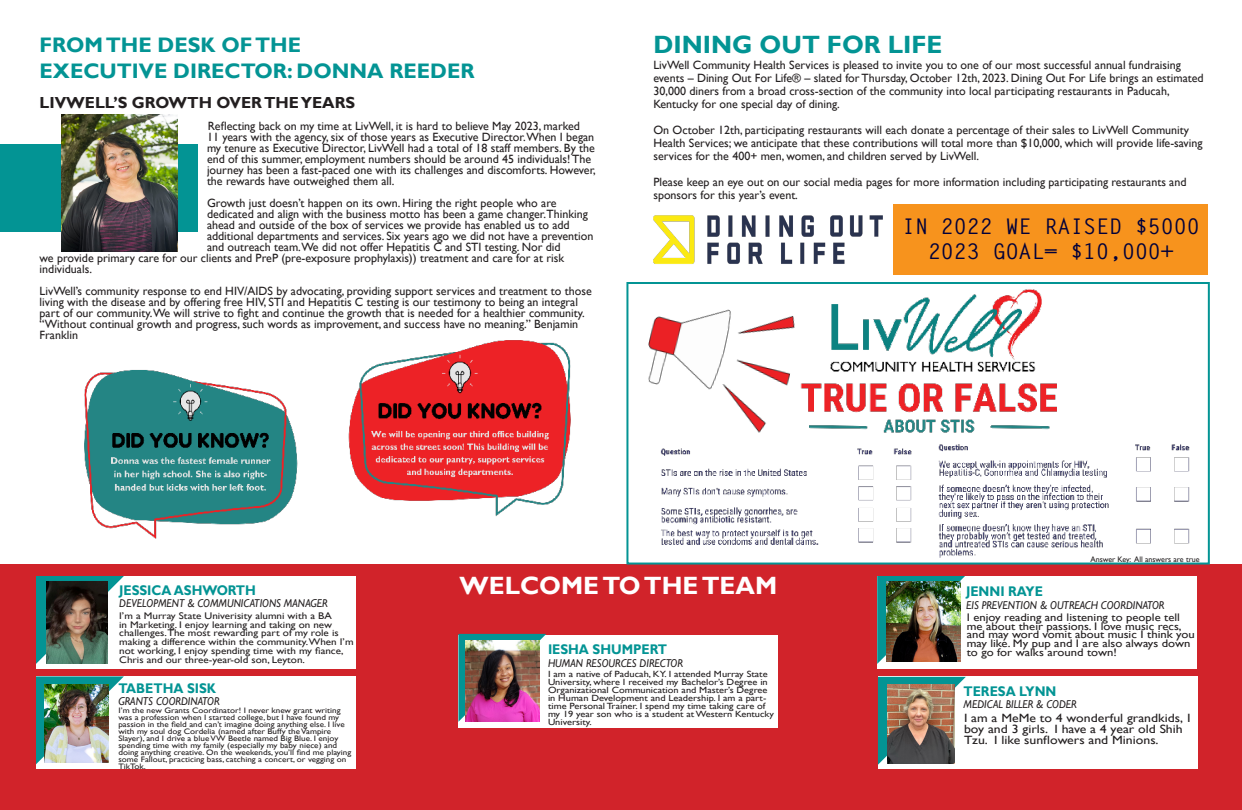
<style>
.page{position:relative;width:1242px;height:810px;background:#fff}
.page>*{position:absolute;margin:0;border:0;box-sizing:border-box;transform-origin:0 0}
.t1{font:700 25px "Gill Sans";color:#039494}
.t2{font:700 25px "Gill Sans";color:#fff}
.t3{font:700 21.6px "Letter Gothic Std";color:#01003a}
.t4{font:700 21px/25.2px "Gill Sans";color:#039494}
.t5{font:700 16px "Gill Sans";color:#231f20}
.t6{font:700 14px "Gill Sans";color:#039494;scale:.92 1}
.t7{font:12px/11px "Gill Sans";color:#231f20}
.t8{font:12px/11px "Gill Sans";color:#231f20;scale:1.15 1}
.t9{font:italic 11.4px "Gill Sans";color:#231f20;scale:.92 1}
.t10{font:11px/8.9px "Gill Sans";color:#231f20;scale:1.15 1}
.t11{font:9.6px/8.9px "Gill Sans";color:#231f20;scale:1.15 1}
.t12{font:9px/8px "Gill Sans";color:#231f20;scale:1.15 1}
.t13{font:8px "Gill Sans";color:#231f20}
.t14{font:7.9px/7px "Gill Sans";color:#231f20;scale:1.15 1}
</style>
<div class="page">
<div style="left:0;top:144px;width:198px;height:87px;background:#039494"></div>
<div style="left:0;top:565px;width:1242px;height:245px;background:#d1232a"></div>
<div style="left:36px;top:576px;width:320px;height:93px;background:#fff"></div>
<svg style="left:36px;top:576px;width:88px;height:88px"></svg>
<div style="left:893px;top:204px;width:315px;height:71px;background:#f7931d"></div>
<img style="left:61px;top:115px;width:117px;height:137px">
<img style="left:653px;top:215px;width:230px;height:49px">
<img style="left:323px;top:340px;width:275px;height:225px">
<img style="left:84px;top:370px;width:214px;height:169px">
<div style="left:36px;top:676px;width:319px;height:93px;background:#fff"></div>
<svg style="left:36px;top:676px;width:88px;height:88px"></svg>
<img style="left:45px;top:685px;width:63px;height:77px">
<div style="left:458px;top:635px;width:320px;height:92px;background:#fff"></div>
<div style="left:878px;top:576px;width:319px;height:93px;background:#fff"></div>
<div style="left:878px;top:676px;width:320px;height:93px;background:#fff"></div>
<svg style="left:458px;top:634px;width:88px;height:88px"></svg>
<svg style="left:877px;top:577px;width:87px;height:87px"></svg>
<svg style="left:878px;top:677px;width:88px;height:88px"></svg>
<img style="left:887px;top:581px;width:74px;height:80px">
<img style="left:887px;top:685px;width:68px;height:78px">
<img style="left:465px;top:640px;width:75px;height:82px">
<img style="left:617px;top:282px;width:597px;height:295px">
<img style="left:46px;top:582px;width:61px;height:82px">
<p class="t4" style="left:40px;top:33px;width:437px">FROM THE DESK OF THE<br>EXECUTIVE DIRECTOR: DONNA REEDER</p>
<p class="t5" style="left:40px;top:92px;width:317px">LIVWELL’S GROWTH OVER THE YEARS</p>
<p class="t7" style="left:207px;top:120px;width:390px">Reflecting back on my time at LivWell, it is hard to believe May 2023, marked<br>11 years with the agency, six of those years as Executive Director.When I began my tenure as Executive Director, LivWell had a total of 18 staff members. By the end of this summer, employment numbers should be around 45 individuals! The journey has been a fast-paced one with its challenges and discomforts. However, the rewards have outweighed them all.</p>
<p class="t7" style="left:207px;top:197px;width:351px">Growth just doesn’t happen on its own. Hiring the right people who are</p>
<p class="t7" style="left:207px;top:208px;width:383px">dedicated and align with the business motto has been a game changer.Thinking</p>
<p class="t7" style="left:207px;top:219px;width:364px">ahead and outside of the box of services we provide has enabled us to add</p>
<p class="t7" style="left:207px;top:230px;width:388px">additional departments and services. Six years ago we did not have a prevention</p>
<p class="t7" style="left:207px;top:241px;width:355px">and outreach team.We did not offer Hepatitis C and STI testing. Nor did</p>
<p class="t7" style="left:40px;top:252px;width:526px">we provide primary care for our clients and PreP (pre-exposure prophylaxis)) treatment and care for at risk</p>
<p class="t7" style="left:40px;top:263px;width:54px">individuals.</p>
<p class="t7" style="left:40px;top:285px;width:554px">LivWell’s community response to end HIV/AIDS by advocating, providing support services and treatment to those living with the disease and by offering free HIV, STI and Hepatitis C testing is our testimony to being an integral part of our community.We will strive to fight and continue the growth that is needed for a healthier community. “Without continual growth and progress, such words as improvement, and success have no meaning.” Benjamin Franklin</p>
<p class="t1" style="left:653px;top:30px;width:291px">DINING OUT FOR LIFE</p>
<p class="t7" style="left:653px;top:59px;width:552px;line-height:13px">LivWell Community Health Services is pleased to invite you to one of our most successful annual fundraising events – Dining Out For Life® – slated for Thursday, October 12th, 2023. Dining Out For Life brings an estimated 30,000 diners from a broad cross-section of the community into local participating restaurants in Paducah, Kentucky for one special day of dining.</p>
<p class="t7" style="left:653px;top:124px;width:551px;line-height:13px">On October 12th, participating restaurants will each donate a percentage of their sales to LivWell Community<br>Health Services; we anticipate that these contributions will total more than $10,000, which will provide life-saving services for the 400+ men, women, and children served by LivWell.</p>
<p class="t7" style="left:653px;top:176px;width:535px;line-height:13px">Please keep an eye out on our social media pages for more information including participating restaurants and sponsors for this year’s event.</p>
<p class="t3" style="left:902px;top:213px;width:299px">IN 2022 WE RAISED $5000</p>
<p class="t3" style="left:928px;top:238px;width:247px">2023 GOAL= $10,000+</p>
<p class="t13" style="left:1090px;top:555px;width:111px">Answer Key: All answers are true</p>
<p class="t6" style="left:119px;top:582px;width:150px">JESSICA ASHWORTH</p>
<p class="t9" style="left:119px;top:596px;width:228px">DEVELOPMENT &amp; COMMUNICATIONS MANAGER</p>
<p class="t11" style="left:119px;top:611px;width:205px">I’m a Murray State Univerisity alumni with a BA<br>in Marketing. I enjoy learning and taking on new challenges.The most rewarding part of my role is making a difference within the community.When I’m not working, I enjoy spending time with my fiance, Chris and our three-year-old son, Leyton.</p>
<p class="t6" style="left:118px;top:680px;width:108px">TABETHA SISK</p>
<p class="t9" style="left:118px;top:695px;width:111px">GRANTS COORDINATOR</p>
<p class="t14" style="left:118px;top:707px;width:195px">I’m the new Grants Coordinator! I never knew grant writing</p>
<p class="t14" style="left:118px;top:714px;width:198px">was a profession when I started college, but I have found my passion in the field and can’t imagine doing anything else. I live with my soul dog Cordelia (named after Buffy the Vampire</p>
<p class="t14" style="left:118px;top:735px;width:193px">Slayer), and I drive a blue VW Beetle named Big Blue. I enjoy spending time with my family (especially my baby niece) and</p>
<p class="t14" style="left:118px;top:749px;width:204px">doing anything creative. On the weekends, you’ll find me playing some Fallout, practicing bass, catching a concert, or vegging on<br>TikTok.</p>
<p class="t2" style="left:460px;top:571px;width:319px">WELCOME TO THE TEAM</p>
<p class="t6" style="left:548px;top:641px;width:131px">IESHA SHUMPERT</p>
<p class="t9" style="left:548px;top:656px;width:148px">HUMAN RESOURCES DIRECTOR</p>
<p class="t12" style="left:548px;top:670px;width:198px">I am a native of Paducah, KY. I attended Murray State University, where I received my Bachelor’s Degree in Organizational Communication and Master’s Degree in Human Development and Leadership. I am a part&shy;time Personal Trainer. I spend my time taking care of my 19 year son who is a student at Western Kentucky University.</p>
<p class="t6" style="left:966px;top:583px;width:85px">JENNI RAYE</p>
<p class="t9" style="left:966px;top:598px;width:217px">EIS PREVENTION &amp; OUTREACH COORDINATOR</p>
<p class="t10" style="left:967px;top:613px;width:187px">I enjoy reading and listening to people tell</p>
<p class="t10" style="left:967px;top:622px;width:200px">me about their passions. I love music recs, and may word vomit about music I think you may like. My pup and I are also always down to go for walks around town!</p>
<p class="t6" style="left:964px;top:683px;width:103px">TERESA LYNN</p>
<p class="t9" style="left:964px;top:698px;width:125px">MEDICAL BILLER &amp; CODER</p>
<p class="t8" style="left:964px;top:713px;width:200px">I am a MeMe to 4 wonderful grandkids, 1 boy and 3 girls. I have a 4 year old Shih<br>Tzu. I like sunflowers and Minions.</p>
</div>
